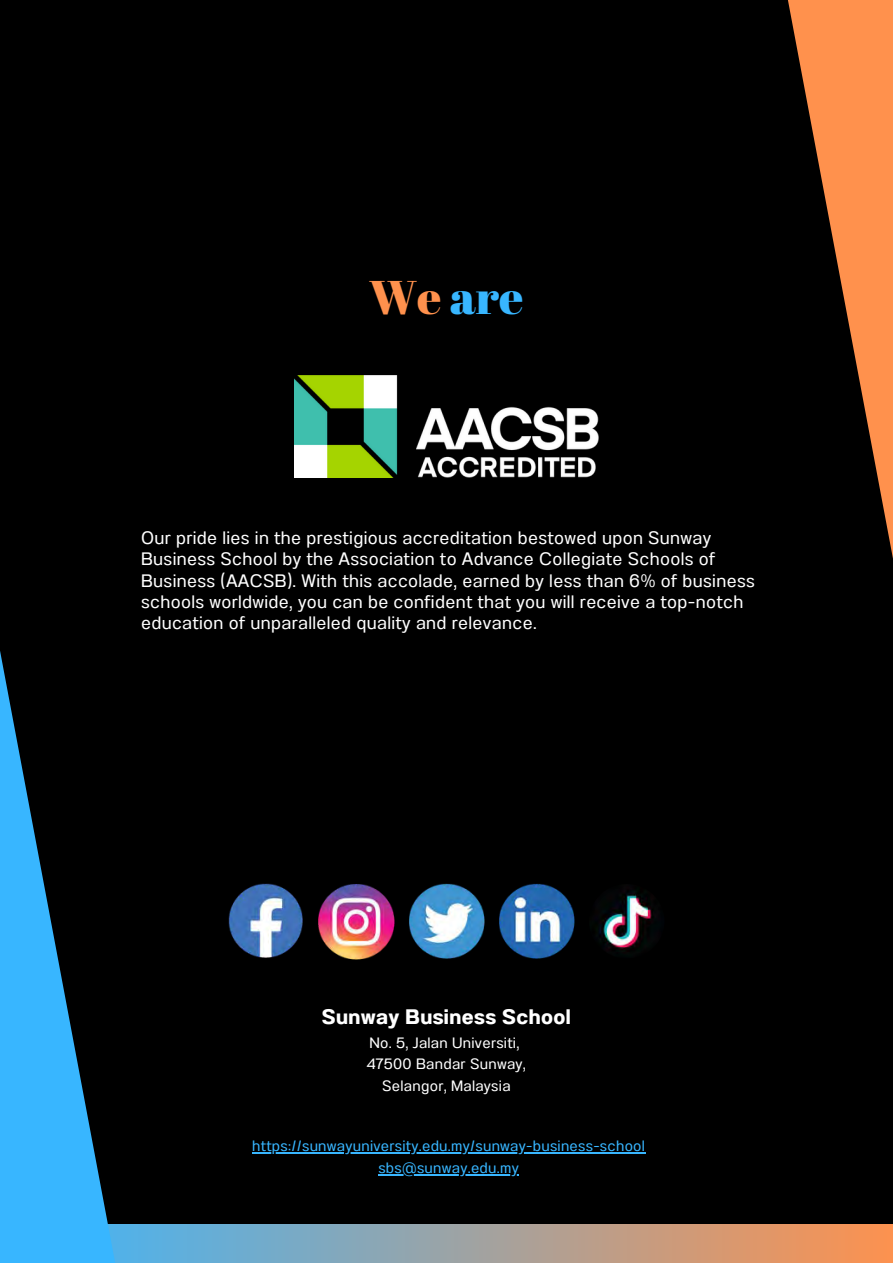
<style>
.page{position:relative;width:893px;height:1264px;background:#fff}
.page>*{position:absolute;margin:0;border:0;box-sizing:border-box;transform-origin:0 0}
.t1{font:47.25px "Abril Fatface";color:#38b6ff}
.t2{font:700 21px "Anantason";letter-spacing:.02em;color:#fff}
.t3{font:18px/21.3px "Anantason";letter-spacing:.02em;color:#fff}
.t4{font:15px "Anantason";letter-spacing:.02em;color:#38b6ff}
.t5{font:15px "Anantason";letter-spacing:.02em;color:#fff}
.s1{color:#ff914d}
</style>
<div class="page">
<div style="left:0;top:0;width:892px;height:1262px;background:#000"></div>
<svg style="left:121px;top:1224px;width:771px;height:38px;background:#a7a19b"></svg>
<svg style="left:0;top:651px;width:121px;height:611px"></svg>
<svg style="left:788px;top:0;width:104px;height:553px"></svg>
<img style="left:294px;top:375px;width:304px;height:103px">
<img style="left:228px;top:883px;width:75px;height:75px">
<img style="left:409px;top:883px;width:76px;height:76px">
<img style="left:318px;top:884px;width:77px;height:76px">
<img style="left:499px;top:883px;width:76px;height:76px">
<img style="left:595px;top:887px;width:62px;height:66px">
<hr style="left:252px;top:1152px;width:393px;height:1px;background:#38b6ff">
<hr style="left:378px;top:1174px;width:141px;height:1px;background:#38b6ff">
<p class="t1" style="left:369px;top:264px;width:156px"><span class="s1">We</span> are</p>
<p class="t3" style="left:141px;top:527px;width:615px">Our pride lies in the prestigious accreditation bestowed upon Sunway Business School by the Association to Advance Collegiate Schools of Business (AACSB). With this accolade, earned by less than 6% of business schools worldwide, you can be confident that you will receive a top-notch education of unparalleled quality and relevance.</p>
<p class="t2" style="left:322px;top:1004px;width:250px">Sunway Business School</p>
<p class="t5" style="left:369px;top:1033px;width:151px">No. 5, Jalan Universiti,</p>
<p class="t5" style="left:367px;top:1055px;width:160px">47500 Bandar Sunway,</p>
<p class="t5" style="left:382px;top:1076px;width:130px">Selangor, Malaysia</p>
<p class="t4" style="left:252px;top:1137px;width:394px">https://sunwayuniversity.edu.my/sunway-business-school</p>
<p class="t4" style="left:378px;top:1159px;width:142px">sbs@sunway.edu.my</p>
</div>
